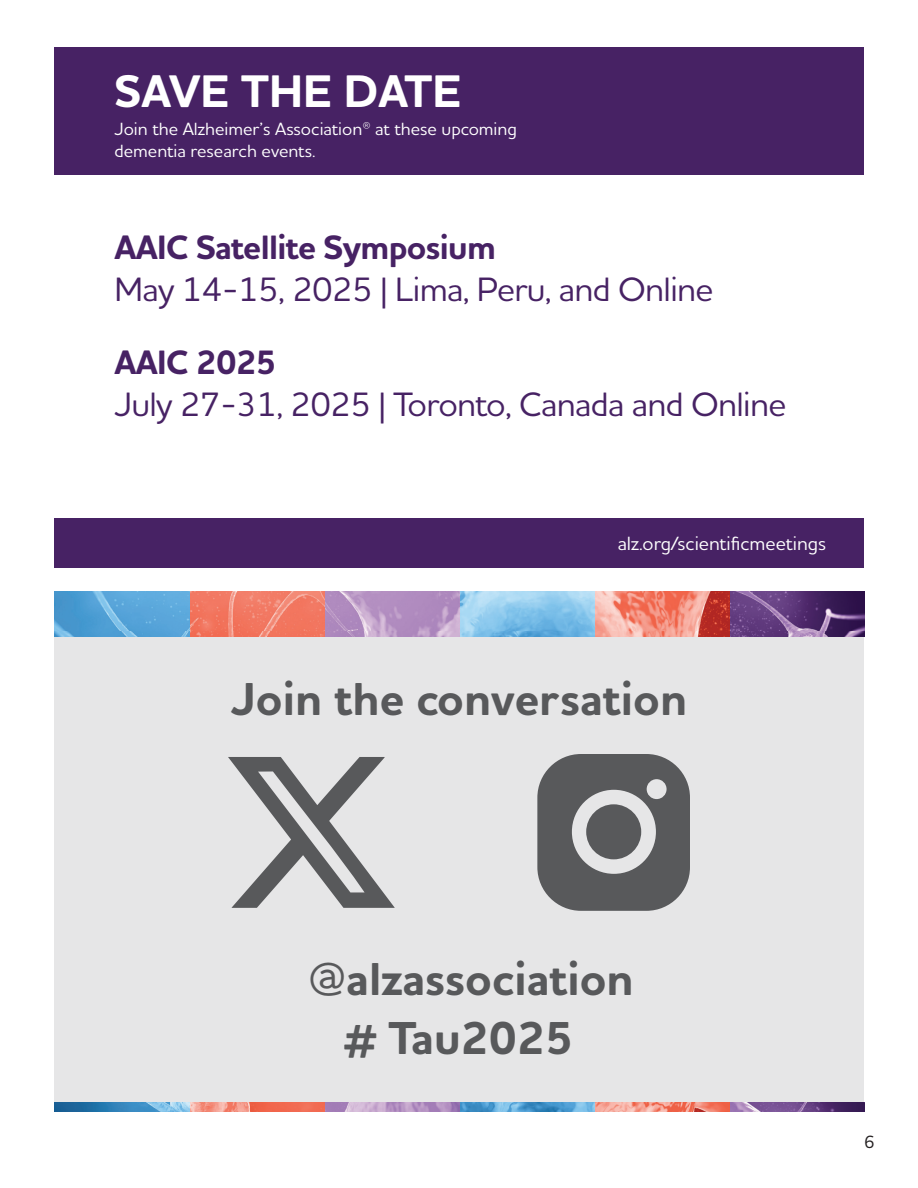
<style>
.page{position:relative;width:918px;height:1188px;background:#fff}
.page>*{position:absolute;margin:0;border:0;box-sizing:border-box;transform-origin:0 0}
.Body_Text{font:700 46.95px "Houschka Alt Pro";color:#58595b}
.t1{font:700 46.5px "Houschka Alt Pro";color:#fff}
.t2{font:500 34.35px "Houschka Alt Pro";letter-spacing:-.02em;color:#472264}
.t3{font:700 34.35px "Houschka Alt Pro";letter-spacing:-.02em;color:#472264}
.t4{font:500 19.5px "Houschka Alt Pro";color:#fff}
.t5{font:500 18px "Houschka Alt Pro";color:#fff}
.t6{font:500 18px "Houschka Alt Pro";color:#231f20}
</style>
<div class="page">
<div style="left:54px;top:518px;width:810px;height:50px;background:#472264"></div>
<div style="left:54px;top:47px;width:810px;height:128px;background:#472264"></div>
<div style="left:54px;top:591px;width:810px;height:521px;background:#e6e6e7"></div>
<svg style="left:537px;top:754px;width:153px;height:157px"></svg>
<svg style="left:228px;top:757px;width:167px;height:151px"></svg>
<img style="left:54px;top:1102px;width:810px;height:10px">
<img style="left:54px;top:591px;width:810px;height:45px">
<p class="t1" style="left:114px;top:61px;width:348px">SAVE THE DATE</p>
<p class="t5" style="left:114px;top:118px;width:404px">Join the Alzheimer’s Association® at these upcoming</p>
<p class="t5" style="left:114px;top:139px;width:202px">dementia research events.</p>
<p class="t3" style="left:114px;top:225px;width:383px">AAIC Satellite Symposium</p>
<p class="t2" style="left:114px;top:267px;width:601px">May 14-15, 2025 | Lima, Peru, and Online</p>
<p class="t3" style="left:114px;top:341px;width:164px">AAIC 2025</p>
<p class="t2" style="left:114px;top:382px;width:674px">July 27-31, 2025 | Toronto, Canada and Online</p>
<p class="t4" style="left:618px;top:531px;width:210px">alz.org/scientificmeetings</p>
<p class="Body_Text" style="left:231px;top:668px;width:458px">Join the conversation</p>
<p class="Body_Text" style="left:309px;top:949px;width:327px">@alzassociation</p>
<p class="Body_Text" style="left:345px;top:1007px;width:230px"># Tau2025</p>
<p class="t6" style="left:864px;top:1130px;width:12px">6</p>
</div>
